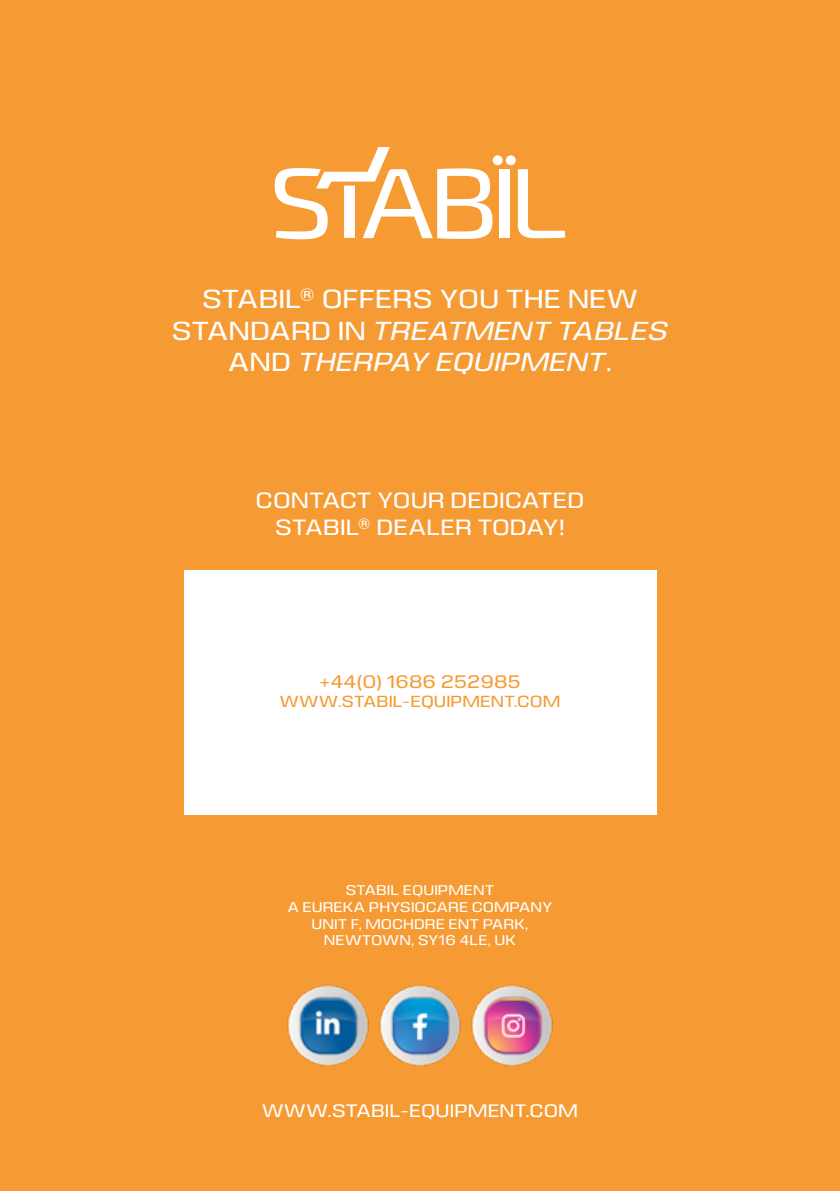
<style>
.page{position:relative;width:840px;height:1191px;background:#fff}
.page>*{position:absolute;margin:0;border:0;box-sizing:border-box;transform-origin:0 0}
.t1{font:26px/31.2px "Eurocine";color:#fff;text-align:center}
.t2{font:22px/26.4px "Eurocine";color:#fff;text-align:center}
.t3{font:18px "Eurocine";color:#fff}
.t4{font:18px "Eurocine";color:#f69a33}
.t5{font:16px "Eurocine";color:#f69a33}
.t6{font:14px/16.8px "Eurocine";color:#fff;text-align:center}
.s1{font-style:italic}
</style>
<div class="page">
<div style="left:0;top:0;width:839px;height:1191px;background:#f69a33"></div>
<div style="left:498px;top:169px;width:11px;height:69px;background:#fff"></div>
<svg style="left:517px;top:169px;width:48px;height:69px"></svg>
<svg style="left:274px;top:147px;width:218px;height:92px"></svg>
<div style="left:492px;top:155px;width:10px;height:10px;background:#fff;border-radius:50%"></div>
<div style="left:505px;top:155px;width:10px;height:10px;background:#fff;border-radius:50%"></div>
<div style="left:184px;top:570px;width:471px;height:244px;background:#fff"></div>
<img style="left:287px;top:984px;width:82px;height:82px">
<img style="left:379px;top:984px;width:82px;height:82px">
<img style="left:471px;top:984px;width:82px;height:82px">
<h1 class="t1" style="left:171px;top:284px;width:498px">STABIL® OFFERS YOU THE NEW<br>STANDARD IN <span class="s1">TREATMENT TABLES<br></span>AND <span class="s1">THERPAY EQUIPMENT</span>.</h1>
<h2 class="t2" style="left:255px;top:487px;width:330px">CONTACT YOUR DEDICATED<br>STABIL® DEALER TODAY!</h2>
<p class="t4" style="left:319px;top:672px;width:203px">+44(0) 1686 252985</p>
<p class="t5" style="left:279px;top:693px;width:282px">WWW.STABIL-EQUIPMENT.COM</p>
<p class="t6" style="left:287px;top:881px;width:266px">STABIL EQUIPMENT<br>A EUREKA PHYSIOCARE COMPANY<br>UNIT F, MOCHDRE ENT PARK,<br>NEWTOWN, SY16 4LE, UK</p>
<p class="t3" style="left:262px;top:1101px;width:317px">WWW.STABIL-EQUIPMENT.COM</p>
</div>
